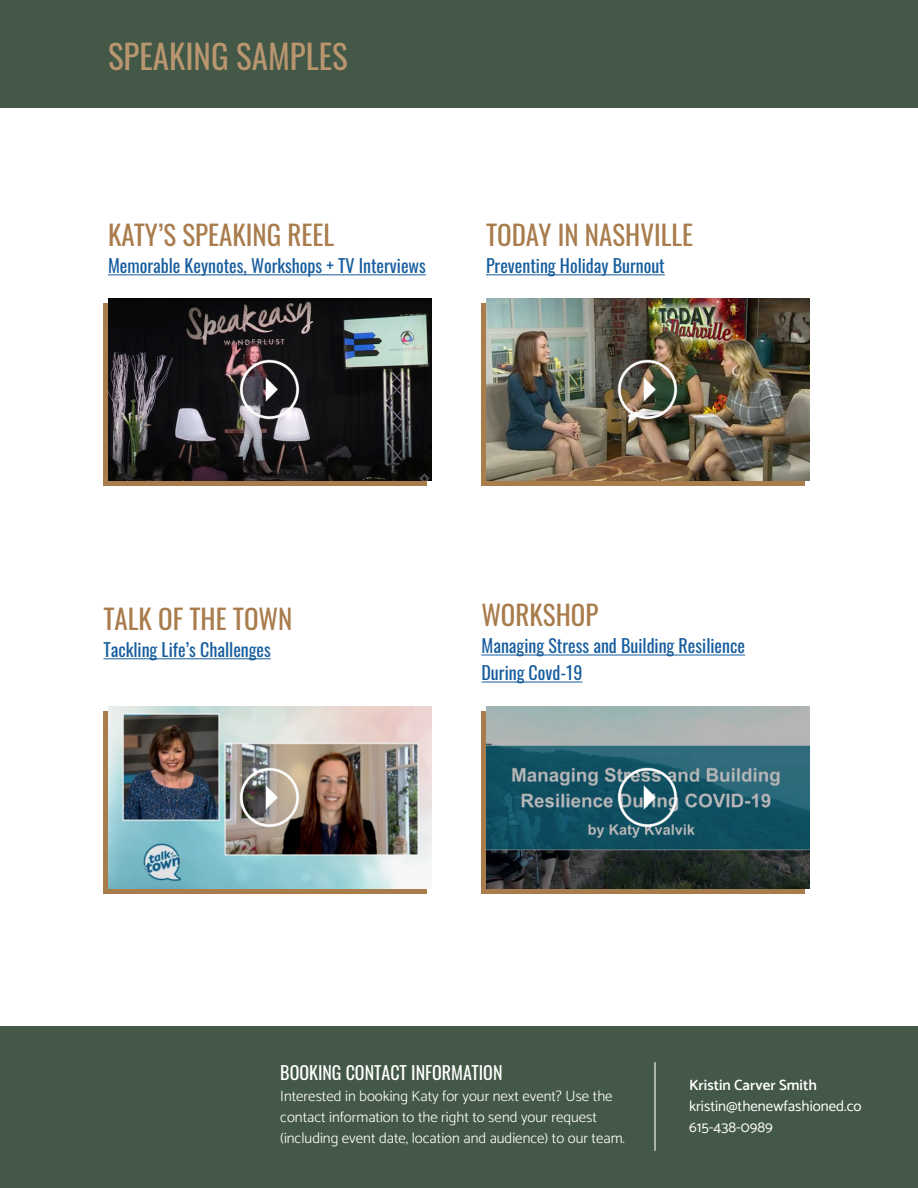
<style>
.page{position:relative;width:918px;height:1188px;background:#fff}
.page>*{position:absolute;margin:0;border:0;box-sizing:border-box;transform-origin:0 0}
.t1{font:33px "Oswald";color:#ba9670}
.t2{font:27px "Oswald";color:#a97c4c}
.t3{font:18px/27px "Oswald";color:#175d9e}
.t4{font:18px "Oswald";color:#fff}
.t5{font:300 15px/21px "Catamaran";color:#fff}
.t6{font:15px "Catamaran";color:#fff}
.t7{font:600 15px "Catamaran";color:#fff}
</style>
<div class="page">
<div style="left:0;top:0;width:918px;height:108px;background:#435846"></div>
<div style="left:482px;top:303px;width:324px;height:182px;background:#a97c4c"></div>
<img style="left:486px;top:298px;width:324px;height:183px">
<hr style="left:486px;top:274px;width:179px;height:1px;background:#175d9e">
<div style="left:104px;top:303px;width:324px;height:182px;background:#a97c4c"></div>
<img style="left:108px;top:298px;width:324px;height:183px">
<hr style="left:108px;top:274px;width:318px;height:1px;background:#175d9e">
<div style="left:482px;top:711px;width:324px;height:182px;background:#a97c4c"></div>
<img style="left:486px;top:706px;width:324px;height:183px">
<hr style="left:482px;top:655px;width:263px;height:1px;background:#175d9e">
<hr style="left:482px;top:682px;width:100px;height:1px;background:#175d9e">
<div style="left:104px;top:711px;width:324px;height:182px;background:#a97c4c"></div>
<img style="left:108px;top:706px;width:324px;height:183px">
<hr style="left:104px;top:658px;width:167px;height:1px;background:#175d9e">
<div style="left:0;top:1026px;width:918px;height:162px;background:#435846"></div>
<hr style="left:654px;top:1062px;width:2px;height:89px;background:#fff">
<p class="t1" style="left:108px;top:28px;width:241px">SPEAKING SAMPLES</p>
<p class="t2" style="left:108px;top:211px;width:228px">KATY’S SPEAKING REEL</p>
<p class="t3" style="left:108px;top:250px;width:319px">Memorable Keynotes, Workshops + TV Interviews</p>
<p class="t2" style="left:486px;top:211px;width:209px">TODAY IN NASHVILLE</p>
<p class="t3" style="left:486px;top:250px;width:180px">Preventing Holiday Burnout</p>
<p class="t2" style="left:104px;top:595px;width:191px">TALK OF THE TOWN</p>
<p class="t3" style="left:104px;top:634px;width:169px">Tackling Life’s Challenges</p>
<p class="t2" style="left:482px;top:591px;width:118px">WORKSHOP</p>
<p class="t3" style="left:482px;top:631px;width:265px">Managing Stress and Building Resilience<br>During Covd-19</p>
<p class="t4" style="left:280px;top:1057px;width:224px">BOOKING CONTACT INFORMATION</p>
<p class="t5" style="left:280px;top:1086px;width:346px">Interested in booking Katy for your next event? Use the contact information to the right to send your request (including event date, location and audience) to our team.</p>
<p class="t7" style="left:689px;top:1073px;width:129px">Kristin Carver Smith</p>
<p class="t6" style="left:689px;top:1094px;width:174px">kristin@thenewfashioned.co</p>
<p class="t6" style="left:689px;top:1115px;width:85px">615-438-0989</p>
</div>
